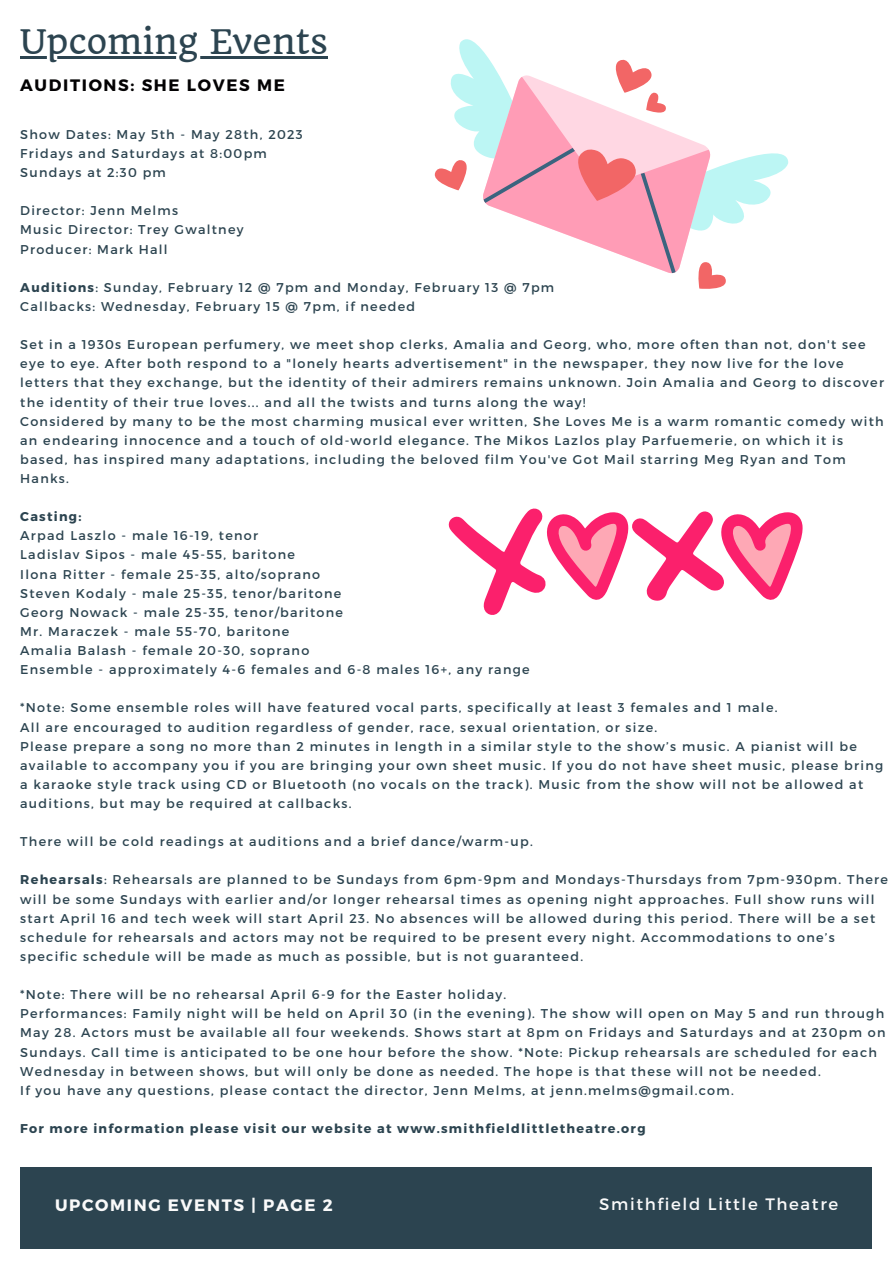
<style>
.page{position:relative;width:893px;height:1264px;background:#fff}
.page>*{position:absolute;margin:0;border:0;box-sizing:border-box;transform-origin:0 0}
.t1{font:33px "Quando";color:#2c4450}
.t2{font:16.5px "Montserrat";letter-spacing:.1em;color:#fafafa}
.t3{font:700 16.5px "Montserrat";letter-spacing:.1em;color:#030203}
.t4{font:700 16.5px "Montserrat";letter-spacing:.1em;color:#fafafa}
.t5{font:12.75px/19px "Montserrat";letter-spacing:.1em;color:#2c4450}
.t6{font:700 12.75px "Montserrat";letter-spacing:.1em;color:#2c4450}
.s1{font-weight:700}
</style>
<div class="page">
<div style="left:20px;top:1167px;width:851px;height:81px;background:#2c4450"></div>
<hr style="left:20px;top:56px;width:308px;height:2px;background:#2c4450">
<svg style="left:448px;top:508px;width:354px;height:107px"></svg>
<svg style="left:459px;top:39px;width:329px;height:185px"></svg>
<svg style="left:434px;top:56px;width:292px;height:233px"></svg>
<svg style="left:483px;top:77px;width:227px;height:196px"></svg>
<h1 class="t1" style="left:20px;top:21px;width:309px">Upcoming Events</h1>
<p class="t3" style="left:20px;top:74px;width:266px">AUDITIONS: SHE LOVES ME</p>
<p class="t5" style="left:20px;top:124px;width:284px">Show Dates: May 5th - May 28th, 2023<br>Fridays and Saturdays at 8:00pm<br>Sundays at 2:30 pm</p>
<p class="t5" style="left:20px;top:201px;width:225px">Director: Jenn Melms<br>Music Director: Trey Gwaltney<br>Producer: Mark Hall</p>
<p class="t5" style="left:20px;top:277px;width:535px"><span class="s1">Auditions</span>: Sunday, February 12 @ 7pm and Monday, February 13 @ 7pm<br>Callbacks: Wednesday, February 15 @ 7pm, if needed</p>
<p class="t5" style="left:20px;top:334px;width:865px">Set in a 1930s European perfumery, we meet shop clerks, Amalia and Georg, who, more often than not, don't see eye to eye. After both respond to a "lonely hearts advertisement" in the newspaper, they now live for the love letters that they exchange, but the identity of their admirers remains unknown. Join Amalia and Georg to discover the identity of their true loves... and all the twists and turns along the way!<br>Considered by many to be the most charming musical ever written, She Loves Me is a warm romantic comedy with an endearing innocence and a touch of old-world elegance. The Mikos Lazlos play Parfuemerie, on which it is based, has inspired many adaptations, including the beloved film You've Got Mail starring Meg Ryan and Tom Hanks.</p>
<p class="t6" style="left:20px;top:508px;width:63px">Casting:</p>
<p class="t5" style="left:20px;top:525px;width:511px">Arpad Laszlo - male 16-19, tenor<br>Ladislav Sipos - male 45-55, baritone<br>Ilona Ritter - female 25-35, alto/soprano<br>Steven Kodaly - male 25-35, tenor/baritone<br>Georg Nowack - male 25-35, tenor/baritone<br>Mr. Maraczek - male 55-70, baritone<br>Amalia Balash - female 20-30, soprano<br>Ensemble - approximately 4-6 females and 6-8 males 16+, any range</p>
<p class="t5" style="left:20px;top:697px;width:864px">*Note: Some ensemble roles will have featured vocal parts, specifically at least 3 females and 1 male.<br>All are encouraged to audition regardless of gender, race, sexual orientation, or size.<br>Please prepare a song no more than 2 minutes in length in a similar style to the show’s music. A pianist will be available to accompany you if you are bringing your own sheet music. If you do not have sheet music, please bring a karaoke style track using CD or Bluetooth (no vocals on the track). Music from the show will not be allowed at auditions, but may be required at callbacks.</p>
<p class="t5" style="left:20px;top:831px;width:514px">There will be cold readings at auditions and a brief dance/warm-up.</p>
<p class="t5" style="left:20px;top:869px;width:869px"><span class="s1">Rehearsals</span>: Rehearsals are planned to be Sundays from 6pm-9pm and Mondays-Thursdays from 7pm-930pm. There will be some Sundays with earlier and/or longer rehearsal times as opening night approaches. Full show runs will start April 16 and tech week will start April 23. No absences will be allowed during this period. There will be a set schedule for rehearsals and actors may not be required to be present every night. Accommodations to one’s specific schedule will be made as much as possible, but is not guaranteed.</p>
<p class="t5" style="left:20px;top:984px;width:866px">*Note: There will be no rehearsal April 6-9 for the Easter holiday.<br>Performances: Family night will be held on April 30 (in the evening). The show will open on May 5 and run through May 28. Actors must be available all four weekends. Shows start at 8pm on Fridays and Saturdays and at 230pm on Sundays. Call time is anticipated to be one hour before the show. *Note: Pickup rehearsals are scheduled for each Wednesday in between shows, but will only be done as needed. The hope is that these will not be needed.<br>If you have any questions, please contact the director, Jenn Melms, at jenn.melms@gmail.com.</p>
<p class="t6" style="left:20px;top:1120px;width:626px">For more information please visit our website at www.smithfieldlittletheatre.org</p>
<p class="t4" style="left:55px;top:1194px;width:279px">UPCOMING EVENTS | PAGE 2</p>
<p class="t2" style="left:599px;top:1193px;width:240px">Smithfield Little Theatre</p>
</div>
